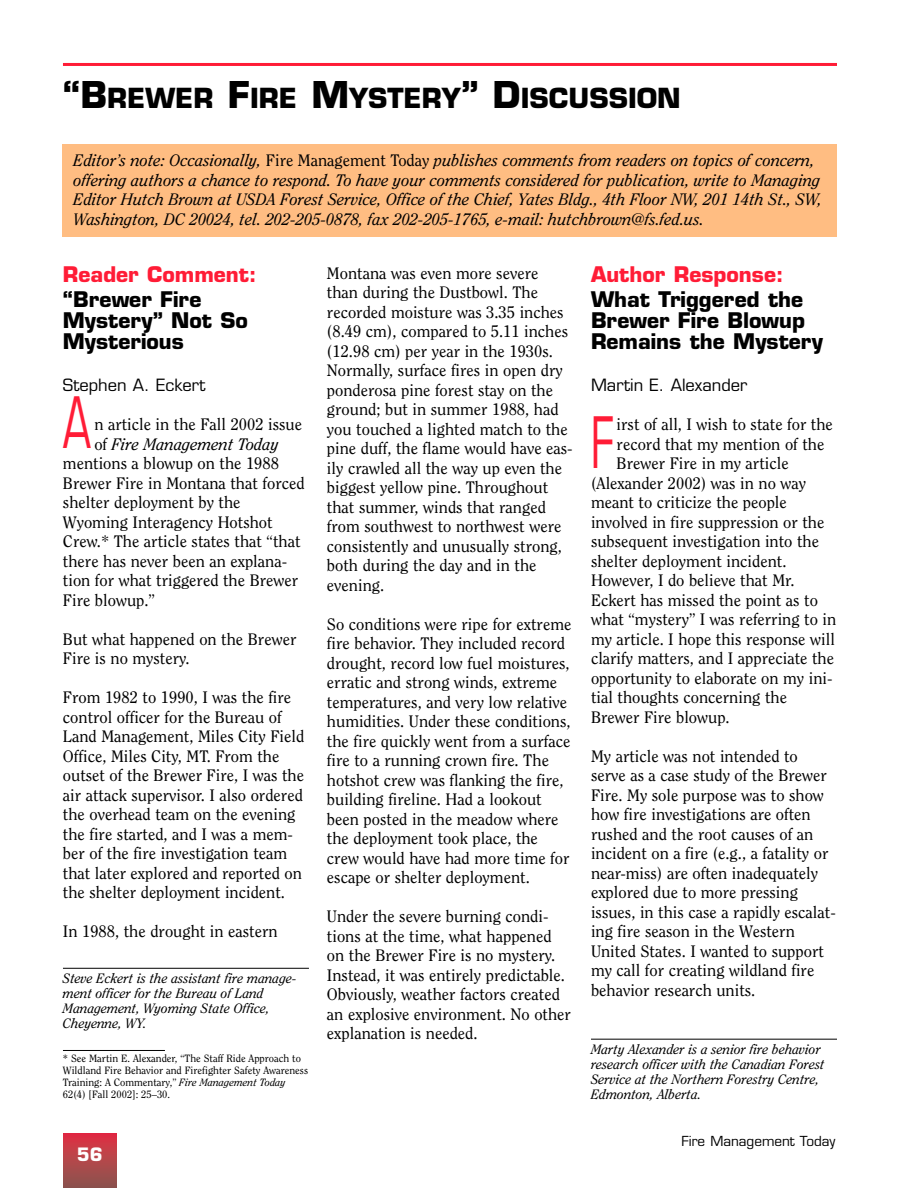
<style>
.page{position:relative;width:918px;height:1188px;background:#fff}
.page>*{position:absolute;margin:0;border:0;box-sizing:border-box;transform-origin:0 0}
.t1{font:69px "Eurostile";color:#ff1c36;scale:.6 1}
.t2{font:700 27px "Eurostile";color:#000}
.t3{font:700 21px/21px "Eurostile";color:#000}
.t4{font:700 21px "Eurostile";color:#ff1c36}
.t5{font:700 18px "Eurostile";color:#fff}
.t6{font:16.5px/19.5px "Clearface";color:#000}
.t7{font:italic 16.5px/19.5px "Clearface";color:#000}
.t8{font:16.5px "Eurostile";color:#000}
.t9{font:italic 13.5px/15px "Clearface";color:#000}
.t10{font:13.5px "Eurostile";color:#000}
.t11{font:10.5px/12px "Clearface";color:#000}
.s1{font-size:36px}
.s2{font-style:normal}
.s3{font-style:italic}
</style>
<div class="page">
<div style="left:63px;top:1134px;width:54px;height:54px;background:linear-gradient(to bottom,#df3244,#8a554e)"></div>
<div style="left:63px;top:144px;width:774px;height:93px;background:#ffbd82"></div>
<hr style="left:63px;top:63px;width:774px;height:3px;background:#ff1c36">
<hr style="left:63px;top:968px;width:246px;height:1px;background:#000">
<hr style="left:63px;top:1050px;width:102px;height:1px;background:#000">
<hr style="left:591px;top:1039px;width:246px;height:1px;background:#000">
<h2 class="t2" style="left:63px;top:88px;width:619px"><span class="s1">“B</span>REWER <span class="s1">F</span>IRE <span class="s1">M</span>YSTERY<span class="s1">” D</span>ISCUSSION</h2>
<p class="t7" style="left:74px;top:152px;width:750px">Editor’s note: Occasionally, <span class="s2">Fire Management Today</span> publishes comments from readers on topics of concern, offering authors a chance to respond. To have your comments considered for publication, write to Managing Editor Hutch Brown at USDA Forest Service, Office of the Chief, Yates Bldg., 4th Floor NW, 201 14th St., SW, Washington, DC 20024, tel. 202-205-0878, fax 202-205-1765, e-mail: hutchbrown@fs.fed.us.</p>
<p class="t4" style="left:63px;top:266px;width:195px">Reader Comment:</p>
<p class="t3" style="left:63px;top:291px;width:186px">“Brewer Fire<br>Mystery” Not So<br>Mysterious</p>
<p class="t8" style="left:63px;top:379px;width:144px">Stephen A. Eckert</p>
<p class="t6" style="left:94px;top:416px;width:209px">n article in the Fall 2002 issue</p>
<p class="t7" style="left:94px;top:435px;width:186px"><span class="s2">of</span> Fire Management Today</p>
<p class="t6" style="left:63px;top:455px;width:218px">mentions a blowup on the 1988</p>
<p class="t6" style="left:63px;top:474px;width:243px">Brewer Fire in Montana that forced</p>
<p class="t6" style="left:63px;top:494px;width:179px">shelter deployment by the</p>
<p class="t6" style="left:63px;top:513px;width:211px">Wyoming Interagency Hotshot</p>
<p class="t6" style="left:63px;top:533px;width:239px">Crew.* The article states that “that</p>
<p class="t6" style="left:63px;top:552px;width:226px">there has never been an explana-</p>
<p class="t6" style="left:63px;top:572px;width:237px">tion for what triggered the Brewer</p>
<p class="t6" style="left:63px;top:591px;width:94px">Fire blowup.”</p>
<p class="t6" style="left:63px;top:630px;width:235px">But what happened on the Brewer<br>Fire is no mystery.</p>
<p class="t6" style="left:63px;top:689px;width:243px">From 1982 to 1990, I was the fire control officer for the Bureau of Land Management, Miles City Field Office, Miles City, MT. From the outset of the Brewer Fire, I was the air attack supervisor. I also ordered the overhead team on the evening the fire started, and I was a mem&shy;ber of the fire investigation team that later explored and reported on the shelter deployment incident.</p>
<p class="t6" style="left:63px;top:923px;width:216px">In 1988, the drought in eastern</p>
<h1 class="t1" style="left:63px;top:397px;width:49px">A</h1>
<p class="t9" style="left:63px;top:972px;width:235px">Steve Eckert is the assistant fire manage&shy;ment officer for the Bureau of Land<br>Management, Wyoming State Office,<br>Cheyenne, WY.</p>
<p class="t11" style="left:63px;top:1054px;width:247px">* See Martin E. Alexander, “The Staff Ride Approach to Wildland Fire Behavior and Firefighter Safety Awareness Training: A Commentary,” <span class="s3">Fire Management Today </span>62(4) [Fall 2002]: 25–30.</p>
<p class="t5" style="left:77px;top:1147px;width:27px">56</p>
<p class="t6" style="left:327px;top:264px;width:247px">Montana was even more severe than during the Dustbowl. The recorded moisture was 3.35 inches (8.49 cm), compared to 5.11 inches (12.98 cm) per year in the 1930s.<br>Normally, surface fires in open dry ponderosa pine forest stay on the ground; but in summer 1988, had you touched a lighted match to the pine duff, the flame would have eas&shy;ily crawled all the way up even the biggest yellow pine. Throughout that summer, winds that ranged from southwest to northwest were consistently and unusually strong, both during the day and in the evening.</p>
<p class="t6" style="left:327px;top:615px;width:246px">So conditions were ripe for extreme fire behavior. They included record drought, record low fuel moistures, erratic and strong winds, extreme temperatures, and very low relative humidities. Under these conditions, the fire quickly went from a surface fire to a running crown fire. The hotshot crew was flanking the fire, building fireline. Had a lookout been posted in the meadow where the deployment took place, the crew would have had more time for escape or shelter deployment.</p>
<p class="t6" style="left:327px;top:908px;width:246px">Under the severe burning condi&shy;tions at the time, what happened on the Brewer Fire is no mystery.<br>Instead, it was entirely predictable.<br>Obviously, weather factors created an explosive environment. No other explanation is needed.</p>
<p class="t4" style="left:591px;top:266px;width:194px">Author Response:</p>
<p class="t3" style="left:591px;top:291px;width:234px">What Triggered the<br>Brewer Fire Blowup<br>Remains the Mystery</p>
<p class="t8" style="left:591px;top:379px;width:158px">Martin E. Alexander</p>
<p class="t6" style="left:617px;top:416px;width:218px">irst of all, I wish to state for the</p>
<p class="t6" style="left:617px;top:435px;width:209px">record that my mention of the</p>
<p class="t6" style="left:617px;top:455px;width:174px">Brewer Fire in my article</p>
<p class="t6" style="left:591px;top:474px;width:217px">(Alexander 2002) was in no way</p>
<p class="t6" style="left:591px;top:494px;width:197px">meant to criticize the people</p>
<p class="t6" style="left:591px;top:513px;width:235px">involved in fire suppression or the</p>
<p class="t6" style="left:591px;top:533px;width:230px">subsequent investigation into the</p>
<p class="t6" style="left:591px;top:552px;width:197px">shelter deployment incident.</p>
<p class="t6" style="left:591px;top:572px;width:205px">However, I do believe that Mr.</p>
<p class="t6" style="left:591px;top:591px;width:228px">Eckert has missed the point as to</p>
<p class="t6" style="left:591px;top:611px;width:247px">what “mystery” I was referring to in</p>
<p class="t6" style="left:591px;top:630px;width:245px">my article. I hope this response will</p>
<p class="t6" style="left:591px;top:650px;width:245px">clarify matters, and I appreciate the</p>
<p class="t6" style="left:591px;top:669px;width:243px">opportunity to elaborate on my ini-</p>
<p class="t6" style="left:591px;top:689px;width:197px">tial thoughts concerning the</p>
<p class="t6" style="left:591px;top:708px;width:140px">Brewer Fire blowup.</p>
<p class="t6" style="left:591px;top:747px;width:246px">My article was not intended to serve as a case study of the Brewer<br>Fire. My sole purpose was to show how fire investigations are often rushed and the root causes of an incident on a fire (e.g., a fatality or near-miss) are often inadequately explored due to more pressing issues, in this case a rapidly escalat&shy;ing fire season in the Western<br>United States. I wanted to support my call for creating wildland fire behavior research units.</p>
<h1 class="t1" style="left:591px;top:417px;width:39px">F</h1>
<p class="t9" style="left:591px;top:1043px;width:235px">Marty Alexander is a senior fire behavior research officer with the Canadian Forest Service at the Northern Forestry Centre, Edmonton, Alberta.</p>
<p class="t10" style="left:681px;top:1136px;width:156px">Fire Management Today</p>
</div>
